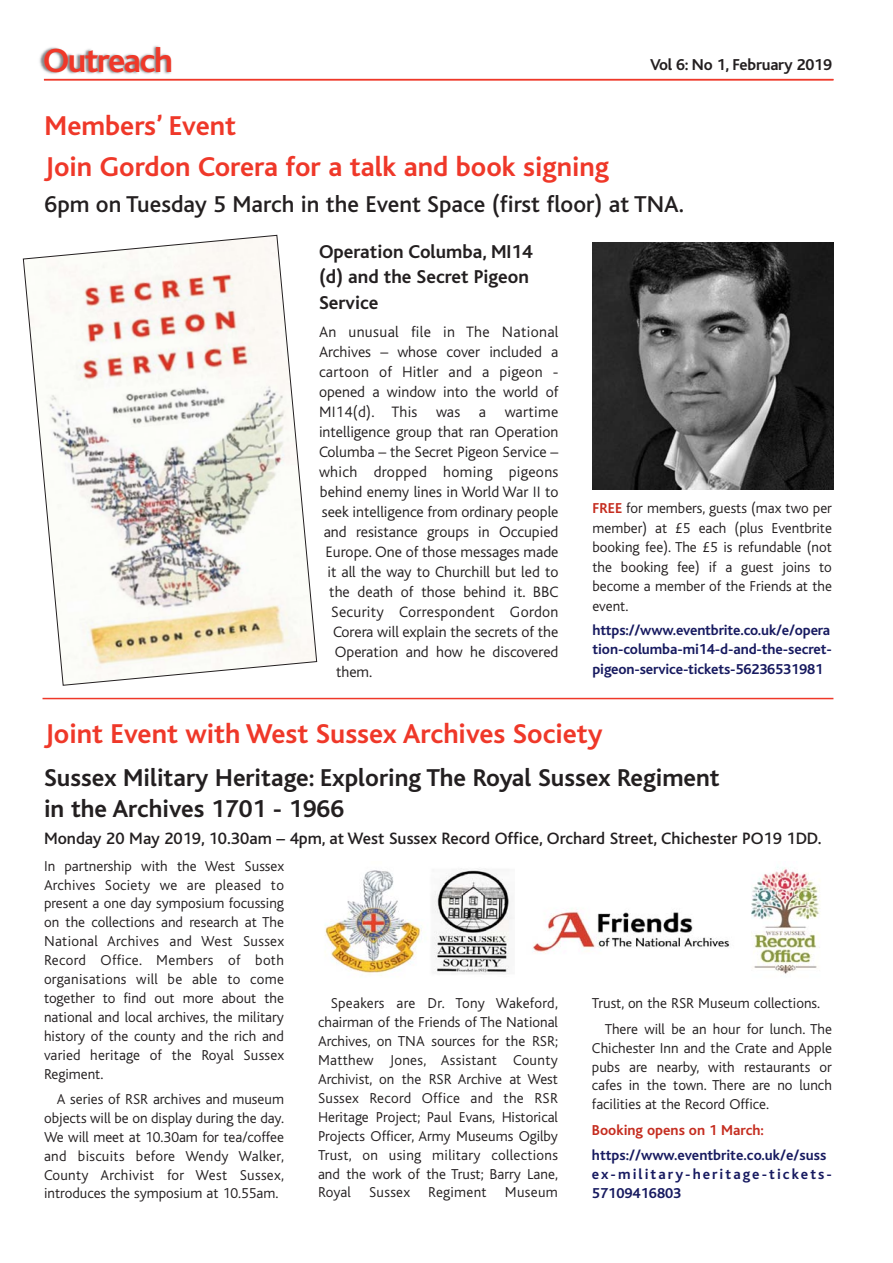
<style>
.page{position:relative;width:893px;height:1263px;background:#fff}
.page>*{position:absolute;margin:0;border:0;box-sizing:border-box;transform-origin:0 0}
.t1{font:700 35.25px "Bliss";letter-spacing:-.045em;color:#ef3829}
.t2{font:700 28.5px/40.2px "Bliss";color:#ef3829}
.t3{font:700 25.5px/31.5px "Bliss";color:#231f20}
.t4{font:500 24px "Bliss";color:#231f20}
.t5{font:700 19.5px/25.5px "Bliss";color:#231f20}
.t6{font:500 17.25px "Bliss";color:#231f20}
.t7{font:700 16.5px "Bliss";letter-spacing:-.01em;color:#231f20}
.t8{font:300 15.75px "Bliss";color:#231f20}
.t9{font:300 15.75px "Bliss";letter-spacing:.02em;color:#231f20}
.t10{font:300 15px/18.9px "Bliss";color:#231f20;text-align:justify}
.t11{font:700 15px/18.9px "Bliss";color:#171a60}
.t12{font:700 15px "Bliss";color:#c52d20}
.s1{font-weight:700;color:#c52d20}
</style>
<div class="page">
<img style="left:39px;top:46px;width:160px;height:35px">
<hr style="left:44px;top:79px;width:789px;height:1px;background:#ef3829">
<hr style="left:43px;top:698px;width:790px;height:1px;background:#ef3829">
<svg style="left:23px;top:235px;width:294px;height:451px"></svg>
<img style="left:325px;top:866px;width:495px;height:110px">
<img style="left:592px;top:243px;width:241px;height:246px">
<h1 class="t1" style="left:43px;top:47px;width:131px">Outreach</h1>
<p class="t7" style="left:650px;top:58px;width:183px">Vol 6: No 1, February 2019</p>
<h2 class="t2" style="left:45px;top:109px;width:566px">Members’ Event<br>Join Gordon Corera for a talk and book signing</h2>
<h3 class="t4" style="left:45px;top:195px;width:641px">6pm on Tuesday 5 March in the Event Space (first floor) at TNA.</h3>
<h3 class="t5" style="left:319px;top:241px;width:215px">Operation Columba, MI14 (d) and the Secret Pigeon<br>Service</h3>
<p class="t9" style="left:319px;top:326px;width:241px">An unusual file in The National</p>
<p class="t8" style="left:319px;top:346px;width:241px">Archives – whose cover included a</p>
<p class="t8" style="left:319px;top:366px;width:241px">cartoon of Hitler and a pigeon -</p>
<p class="t8" style="left:319px;top:386px;width:241px">opened a window into the world of</p>
<p class="t9" style="left:319px;top:406px;width:241px">MI14(d). This was a wartime</p>
<p class="t8" style="left:319px;top:426px;width:241px">intelligence group that ran Operation</p>
<p class="t8" style="left:319px;top:446px;width:241px">Columba – the Secret Pigeon Service –</p>
<p class="t9" style="left:319px;top:466px;width:241px">which dropped homing pigeons</p>
<p class="t8" style="left:320px;top:486px;width:240px">behind enemy lines in World War II to</p>
<p class="t8" style="left:322px;top:506px;width:238px">seek intelligence from ordinary people</p>
<p class="t8" style="left:324px;top:526px;width:236px">and resistance groups in Occupied</p>
<p class="t8" style="left:326px;top:546px;width:234px">Europe. One of those messages made</p>
<p class="t8" style="left:327px;top:566px;width:232px">it all the way to Churchill but led to</p>
<p class="t8" style="left:329px;top:586px;width:231px">the death of those behind it. BBC</p>
<p class="t9" style="left:331px;top:606px;width:229px">Security Correspondent Gordon</p>
<p class="t8" style="left:333px;top:625px;width:227px">Corera will explain the secrets of the</p>
<p class="t8" style="left:335px;top:645px;width:225px">Operation and how he discovered</p>
<p class="t8" style="left:336px;top:665px;width:38px">them.</p>
<p class="t10" style="left:592px;top:500px;width:241px;line-height:19.5px"><span class="s1">FREE</span> for members, guests (max two per member) at £5 each (plus Eventbrite booking fee). The £5 is refundable (not the booking fee) if a guest joins to become a member of the Friends at the event.</p>
<p class="t11" style="left:592px;top:621px;width:241px;line-height:19.5px;text-align:justify">https://www.eventbrite.co.uk/e/opera tion-columba-mi14-d-and-the-secret&shy;pigeon-service-tickets-56236531981</p>
<h2 class="t2" style="left:45px;top:716px;width:560px">Joint Event with West Sussex Archives Society</h2>
<h3 class="t3" style="left:44px;top:764px;width:677px">Sussex Military Heritage: Exploring The Royal Sussex Regiment in the Archives 1701 - 1966</h3>
<p class="t6" style="left:44px;top:832px;width:779px">Monday 20 May 2019, 10.30am – 4pm, at West Sussex Record Office, Orchard Street, Chichester PO19 1DD.</p>
<p class="t10" style="left:44px;top:858px;width:241px">In partnership with the West Sussex Archives Society we are pleased to present a one day symposium focussing on the collections and research at The National Archives and West Sussex Record Office. Members of both organisations will be able to come together to find out more about the national and local archives, the military history of the county and the rich and varied heritage of the Royal Sussex Regiment.</p>
<p class="t10" style="left:44px;top:1091px;width:241px;text-indent:13px">A series of RSR archives and museum objects will be on display during the day.<br>We will meet at 10.30am for tea/coffee and biscuits before Wendy Walker, County Archivist for West Sussex, introduces the symposium at 10.55am.</p>
<p class="t10" style="left:318px;top:995px;width:241px;text-indent:13px">Speakers are Dr. Tony Wakeford, chairman of the Friends of The National Archives, on TNA sources for the RSR; Matthew Jones, Assistant County Archivist, on the RSR Archive at West Sussex Record Office and the RSR Heritage Project; Paul Evans, Historical Projects Officer, Army Museums Ogilby Trust, on using military collections and the work of the Trust; Barry Lane, Royal Sussex Regiment Museum</p>
<p class="t10" style="left:605px;top:992px;width:229px;line-height:25.3px;text-indent:-13px">Trust, on the RSR Museum collections.<br>There will be an hour for lunch. The</p>
<p class="t10" style="left:592px;top:1039px;width:241px">Chichester Inn and the Crate and Apple pubs are nearby, with restaurants or cafes in the town. There are no lunch facilities at the Record Office.</p>
<p class="t12" style="left:592px;top:1124px;width:174px">Booking opens on 1 March:</p>
<p class="t11" style="left:592px;top:1147px;width:241px">https://www.eventbrite.co.uk/e/suss ex-military-heritage-tickets-<br>57109416803</p>
</div>
